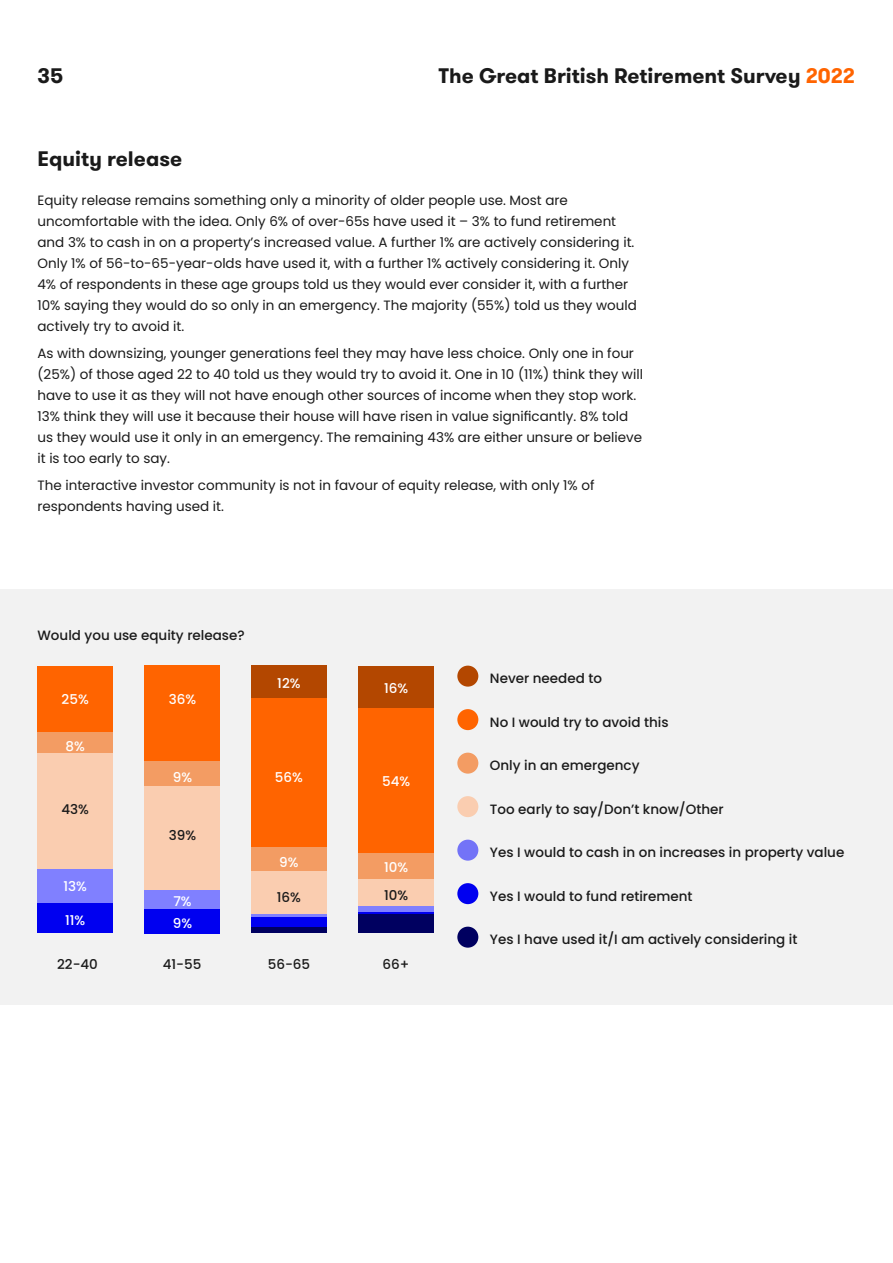
<style>
.page{position:relative;width:893px;height:1263px;background:#fff}
.page>*{position:absolute;margin:0;border:0;box-sizing:border-box;transform-origin:0 0}
.t1{font:700 21px "GT Walsheim";color:#1a1a1a}
.t2{font:13.5px/21px "Poppins";color:#1a1a1a}
.t3{font:500 13.5px "Poppins";color:#1a1a1a}
.t4{font:500 13.5px "Poppins";color:#fff}
.s1{color:#ff6400}
</style>
<div class="page">
<div style="left:0;top:590px;width:893px;height:415px;background:#f2f2f2"></div>
<div style="left:38px;top:666px;width:75px;height:66px;background:#ff6400"></div>
<div style="left:38px;top:732px;width:75px;height:22px;background:#f39c63"></div>
<div style="left:38px;top:754px;width:75px;height:115px;background:#facdb0"></div>
<div style="left:38px;top:869px;width:75px;height:35px;background:#8080ff"></div>
<div style="left:38px;top:904px;width:75px;height:29px;background:#0000f0"></div>
<div style="left:145px;top:666px;width:75px;height:96px;background:#ff6400"></div>
<div style="left:145px;top:762px;width:75px;height:24px;background:#f39c63"></div>
<div style="left:145px;top:786px;width:75px;height:104px;background:#facdb0"></div>
<div style="left:145px;top:890px;width:75px;height:19px;background:#8080ff"></div>
<div style="left:145px;top:909px;width:75px;height:24px;background:#0000f0"></div>
<div style="left:251px;top:666px;width:75px;height:32px;background:#b34700"></div>
<div style="left:251px;top:698px;width:75px;height:149px;background:#ff6400"></div>
<div style="left:251px;top:847px;width:75px;height:24px;background:#f39c63"></div>
<div style="left:251px;top:871px;width:75px;height:43px;background:#facdb0"></div>
<hr style="left:251px;top:914px;width:75px;height:3px;background:#8080ff">
<div style="left:251px;top:917px;width:75px;height:11px;background:#0000f0"></div>
<div style="left:251px;top:928px;width:75px;height:5px;background:#000060"></div>
<div style="left:359px;top:666px;width:75px;height:42px;background:#b34700"></div>
<div style="left:359px;top:708px;width:75px;height:145px;background:#ff6400"></div>
<div style="left:359px;top:853px;width:75px;height:26px;background:#f39c63"></div>
<div style="left:359px;top:879px;width:75px;height:27px;background:#facdb0"></div>
<div style="left:359px;top:906px;width:75px;height:6px;background:#8080ff"></div>
<hr style="left:359px;top:912px;width:75px;height:2px;background:#0000f0">
<div style="left:359px;top:914px;width:75px;height:19px;background:#000060"></div>
<div style="left:457px;top:666px;width:21px;height:21px;background:#b34700;border-radius:50%"></div>
<div style="left:457px;top:709px;width:21px;height:21px;background:#ff6400;border-radius:50%"></div>
<div style="left:457px;top:753px;width:21px;height:21px;background:#f39c63;border-radius:50%"></div>
<div style="left:457px;top:796px;width:21px;height:21px;background:#facdb0;border-radius:50%"></div>
<div style="left:457px;top:840px;width:21px;height:21px;background:#7373f7;border-radius:50%"></div>
<div style="left:457px;top:883px;width:21px;height:21px;background:#0000f0;border-radius:50%"></div>
<div style="left:457px;top:927px;width:21px;height:21px;background:#000060;border-radius:50%"></div>
<h1 class="t1" style="left:38px;top:62px;width:27px">35</h1>
<h1 class="t1" style="left:439px;top:62px;width:418px">The Great British Retirement Survey <span class="s1">2022</span></h1>
<h1 class="t1" style="left:38px;top:145px;width:146px">Equity release</h1>
<p class="t2" style="left:38px;top:190px;width:601px">Equity release remains something only a minority of older people use. Most are uncomfortable with the idea. Only 6% of over-65s have used it – 3% to fund retirement and 3% to cash in on a property’s increased value. A further 1% are actively considering it.<br>Only 1% of 56-to-65-year-olds have used it, with a further 1% actively considering it. Only 4% of respondents in these age groups told us they would ever consider it, with a further 10% saying they would do so only in an emergency. The majority (55%) told us they would actively try to avoid it.</p>
<p class="t2" style="left:38px;top:343px;width:607px">As with downsizing, younger generations feel they may have less choice. Only one in four (25%) of those aged 22 to 40 told us they would try to avoid it. One in 10 (11%) think they will have to use it as they will not have enough other sources of income when they stop work.<br>13% think they will use it because their house will have risen in value significantly. 8% told us they would use it only in an emergency. The remaining 43% are either unsure or believe it is too early to say.</p>
<p class="t2" style="left:38px;top:475px;width:558px">The interactive investor community is not in favour of equity release, with only 1% of respondents having used it.</p>
<p class="t3" style="left:38px;top:627px;width:209px">Would you use equity release?</p>
<p class="t4" style="left:62px;top:692px;width:29px">25%</p>
<p class="t4" style="left:169px;top:692px;width:29px">36%</p>
<p class="t4" style="left:66px;top:738px;width:21px">8%</p>
<p class="t4" style="left:277px;top:676px;width:25px">12%</p>
<p class="t4" style="left:384px;top:680px;width:26px">16%</p>
<p class="t3" style="left:61px;top:801px;width:29px">43%</p>
<p class="t4" style="left:63px;top:879px;width:25px">13%</p>
<p class="t4" style="left:173px;top:769px;width:21px">9%</p>
<p class="t4" style="left:275px;top:769px;width:30px">56%</p>
<p class="t4" style="left:382px;top:773px;width:30px">54%</p>
<p class="t3" style="left:169px;top:828px;width:29px">39%</p>
<p class="t4" style="left:279px;top:854px;width:21px">9%</p>
<p class="t4" style="left:384px;top:860px;width:26px">10%</p>
<p class="t4" style="left:173px;top:894px;width:20px">7%</p>
<p class="t3" style="left:277px;top:889px;width:26px">16%</p>
<p class="t3" style="left:384px;top:887px;width:26px">10%</p>
<p class="t4" style="left:65px;top:913px;width:22px">11%</p>
<p class="t4" style="left:173px;top:915px;width:21px">9%</p>
<p class="t3" style="left:57px;top:957px;width:42px">22-40</p>
<p class="t3" style="left:163px;top:957px;width:40px">41-55</p>
<p class="t3" style="left:268px;top:957px;width:44px">56-65</p>
<p class="t3" style="left:382px;top:957px;width:28px">66+</p>
<p class="t3" style="left:490px;top:671px;width:114px">Never needed to</p>
<p class="t3" style="left:490px;top:714px;width:180px">No I would try to avoid this</p>
<p class="t3" style="left:490px;top:758px;width:151px">Only in an emergency</p>
<p class="t3" style="left:490px;top:801px;width:235px">Too early to say/Don’t know/Other</p>
<p class="t3" style="left:490px;top:845px;width:356px">Yes I would to cash in on increases in property value</p>
<p class="t3" style="left:490px;top:888px;width:204px">Yes I would to fund retirement</p>
<p class="t3" style="left:490px;top:932px;width:309px">Yes I have used it/I am actively considering it</p>
</div>
